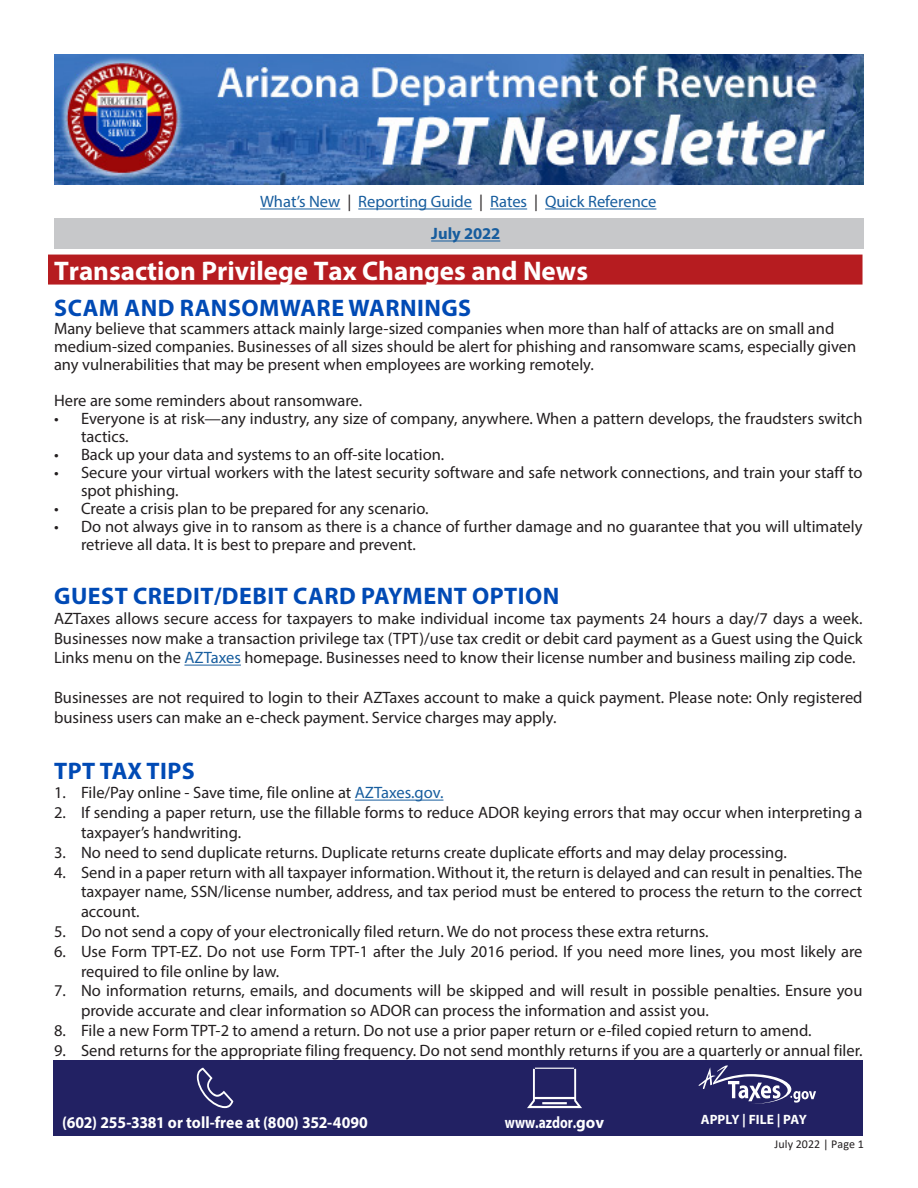
<style>
.page{position:relative;width:918px;height:1188px;background:#fff}
.page>*{position:absolute;margin:0;border:0;box-sizing:border-box;transform-origin:0 0}
.Headers{font:700 27px "Myriad Pro";color:#fff}
.Subheader{font:700 24px "Myriad Pro";letter-spacing:.02em;color:#004ab5}
.t1{font:16.5px/19.8px "Myriad Pro";color:#231f20}
.t2{font:16.5px "Myriad Pro";color:#175d9e}
.t3{font:700 16.5px "Myriad Pro";color:#fff;scale:.95 1}
.t4{font:700 16.5px "Myriad Pro";color:#fff;scale:.81 1}
.t5{font:700 16.5px "Myriad Pro";color:#175d9e}
.t6{font:700 13.5px "Myriad Pro";color:#fff}
.t7{font:12px "Calibri";letter-spacing:.01em;color:#231f20}
.s1{color:#231f20}
.s2{color:#175d9e}
</style>
<div class="page">
<img style="left:54px;top:54px;width:810px;height:131px">
<div style="left:53px;top:1060px;width:810px;height:76px;background:#222163"></div>
<svg style="left:527px;top:1068px;width:55px;height:40px"></svg>
<svg style="left:197px;top:1068px;width:36px;height:40px"></svg>
<svg style="left:698px;top:1065px;width:118px;height:39px"></svg>
<div style="left:54px;top:218px;width:810px;height:31px;background:#c7c8ca"></div>
<hr style="left:431px;top:241px;width:69px;height:1px;background:#175d9e">
<hr style="left:260px;top:209px;width:80px;height:1px;background:#175d9e">
<hr style="left:358px;top:209px;width:114px;height:1px;background:#175d9e">
<hr style="left:490px;top:209px;width:37px;height:1px;background:#175d9e">
<hr style="left:545px;top:209px;width:111px;height:1px;background:#175d9e">
<div style="left:48px;top:255px;width:815px;height:30px;background:#b61c20"></div>
<hr style="left:184px;top:665px;width:57px;height:1px;background:#175d9e">
<hr style="left:355px;top:800px;width:88px;height:1px;background:#175d9e">
<p class="t2" style="left:260px;top:192px;width:398px">What’s New <span class="s1">|</span> Reporting Guide <span class="s1">|</span> Rates <span class="s1">|</span> Quick Reference</p>
<p class="t5" style="left:431px;top:223px;width:71px">July 2022</p>
<p class="Headers" style="left:54px;top:253px;width:536px">Transaction Privilege Tax Changes and News</p>
<p class="Subheader" style="left:54px;top:292px;width:419px">SCAM AND RANSOMWARE WARNINGS</p>
<p class="t1" style="left:54px;top:318px;width:782px">Many believe that scammers attack mainly large-sized companies when more than half of attacks are on small and</p>
<p class="t1" style="left:54px;top:336px;width:804px">medium-sized companies. Businesses of all sizes should be alert for phishing and ransomware scams, especially given</p>
<p class="t1" style="left:54px;top:354px;width:541px">any vulnerabilities that may be present when employees are working remotely.</p>
<p class="t1" style="left:54px;top:390px;width:310px">Here are some reminders about ransomware.</p>
<p class="t1" style="left:81px;top:409px;width:783px;line-height:18px;text-indent:-27px">• Everyone is at risk—any industry, any size of company, anywhere. When a pattern develops, the fraudsters switch tactics.</p>
<p class="t1" style="left:54px;top:444px;width:392px">• Back up your data and systems to an off-site location.</p>
<p class="t1" style="left:81px;top:463px;width:783px;line-height:18px;text-indent:-27px">• Secure your virtual workers with the latest security software and safe network connections, and train your staff to spot phishing.</p>
<p class="t1" style="left:54px;top:498px;width:376px">• Create a crisis plan to be prepared for any scenario.</p>
<p class="t1" style="left:81px;top:517px;width:783px;line-height:18px;text-indent:-27px">• Do not always give in to ransom as there is a chance of further damage and no guarantee that you will ultimately retrieve all data. It is best to prepare and prevent.</p>
<p class="Subheader" style="left:54px;top:580px;width:507px">GUEST CREDIT/DEBIT CARD PAYMENT OPTION</p>
<p class="t1" style="left:54px;top:608px;width:810px;text-align:justify">AZTaxes allows secure access for taxpayers to make individual income tax payments 24 hours a day/7 days a week.<br>Businesses now make a transaction privilege tax (TPT)/use tax credit or debit card payment as a Guest using the Quick Links menu on the <span class="s2">AZTaxes</span> homepage. Businesses need to know their license number and business mailing zip code.</p>
<p class="t1" style="left:54px;top:687px;width:810px">Businesses are not required to login to their AZTaxes account to make a quick payment. Please note: Only registered business users can make an e-check payment. Service charges may apply.</p>
<p class="Subheader" style="left:54px;top:755px;width:142px">TPT TAX TIPS</p>
<p class="t1" style="left:54px;top:783px;width:391px">1. File/Pay online - Save time, file online at <span class="s2">AZTaxes.gov.</span></p>
<p class="t1" style="left:81px;top:803px;width:783px;text-indent:-27px">2. If sending a paper return, use the fillable forms to reduce ADOR keying errors that may occur when interpreting a taxpayer’s handwriting.</p>
<p class="t1" style="left:54px;top:842px;width:734px">3. No need to send duplicate returns. Duplicate returns create duplicate efforts and may delay processing.</p>
<p class="t1" style="left:81px;top:862px;width:783px;text-align:justify;text-indent:-27px">4. Send in a paper return with all taxpayer information. Without it, the return is delayed and can result in penalties. The taxpayer name, SSN/license number, address, and tax period must be entered to process the return to the correct account.</p>
<p class="t1" style="left:54px;top:921px;width:656px">5. Do not send a copy of your electronically filed return. We do not process these extra returns.</p>
<p class="t1" style="left:81px;top:941px;width:783px;text-indent:-27px">6. Use Form TPT-EZ. Do not use Form TPT-1 after the July 2016 period. If you need more lines, you most likely are required to file online by law.</p>
<p class="t1" style="left:81px;top:981px;width:783px;text-indent:-27px">7. No information returns, emails, and documents will be skipped and will result in possible penalties. Ensure you provide accurate and clear information so ADOR can process the information and assist you.</p>
<p class="t1" style="left:54px;top:1020px;width:759px">8. File a new Form TPT-2 to amend a return. Do not use a prior paper return or e-filed copied return to amend.</p>
<p class="t1" style="left:54px;top:1040px;width:810px">9. Send returns for the appropriate filing frequency. Do not send monthly returns if you are a quarterly or annual filer.</p>
<p class="t3" style="left:62px;top:1112px;width:323px">(602) 255-3381 or toll-free at (800) 352-4090</p>
<p class="t4" style="left:505px;top:1112px;width:124px">www.azdor.gov</p>
<p class="t6" style="left:701px;top:1110px;width:107px">APPLY | FILE | PAY</p>
<p class="t7" style="left:774px;top:1135px;width:91px">July 2022 | Page 1</p>
</div>
